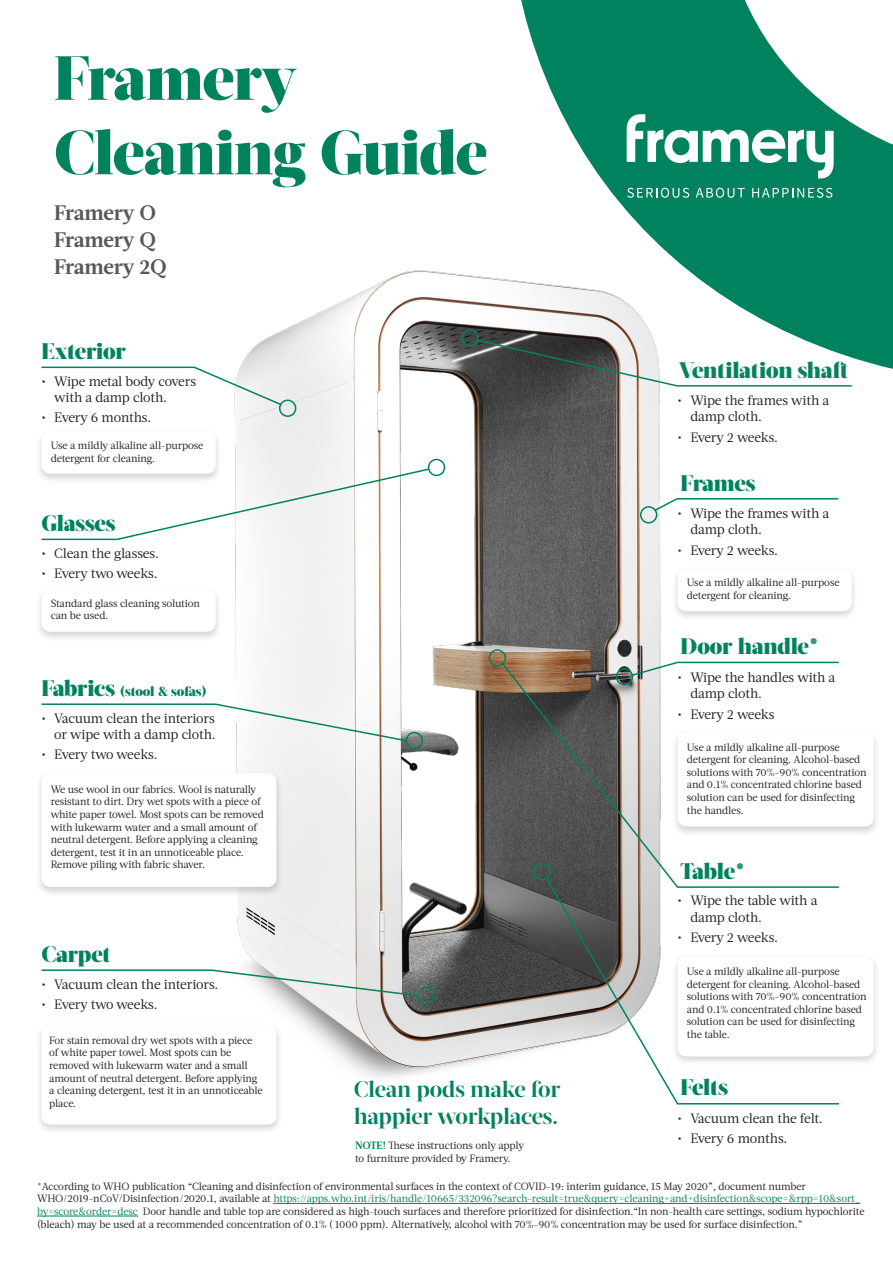
<style>
.page{position:relative;width:893px;height:1263px;background:#fff}
.page>*{position:absolute;margin:0;border:0;box-sizing:border-box;transform-origin:0 0}
.t1{font:900 62.1px/74.6px "Acta Display";letter-spacing:-.01em;color:#00825f}
.t2{font:900 22.5px "Acta Display";letter-spacing:-.01em;color:#00825f}
.t3{font:700 22.5px/27px "Acta Display";letter-spacing:-.015em;color:#00825f}
.t4{font:900 22.5px "Acta Display";letter-spacing:-.01em;color:#05825e}
.t5{font:700 21px/27px "Acta";letter-spacing:-.01em;color:#57585a}
.t6{font:13.5px/16.2px "Acta";letter-spacing:-.015em;color:#231f20}
.t7{font:900 13.5px "Acta Display";letter-spacing:-.01em;color:#00825f}
.t8{font:10.5px/12.6px "Acta";letter-spacing:-.015em;color:#231f20}
.s1{font-size:22.5px}
.s2{font-weight:700;color:#00825f}
.s3{color:#00825f}
.s4{color:#00825e}
</style>
<div class="page">
<img style="left:234px;top:270px;width:427px;height:808px">
<svg style="left:507px;top:0;width:386px;height:369px;fill:#00825f"></svg>
<div style="left:35px;top:587px;width:187px;height:55px;background:#231f20;opacity:.2"></div>
<div style="left:42px;top:590px;width:174px;height:42px;background:#fff;border-radius:9px"></div>
<div style="left:35px;top:429px;width:187px;height:55px;background:#fbfbfb"></div>
<div style="left:42px;top:432px;width:174px;height:42px;background:#fff;border-radius:9px"></div>
<div style="left:35px;top:1022px;width:248px;height:113px;background:#231f20;opacity:.2"></div>
<div style="left:42px;top:1025px;width:234px;height:99px;background:#fff;border-radius:9px"></div>
<div style="left:279px;top:399px;width:17px;height:18px;border:2px solid #00825f;border-radius:50%"></div>
<svg style="left:500px;top:661px;width:170px;height:227px;background:#7b7773"></svg>
<svg style="left:40px;top:467px;width:390px;height:74px"></svg>
<svg style="left:41px;top:366px;width:242px;height:40px"></svg>
<div style="left:428px;top:459px;width:17px;height:17px;border:2px solid #00825f;border-radius:50%"></div>
<div style="left:489px;top:649px;width:17px;height:18px;border:2px solid #00825f;border-radius:50%"></div>
<div style="left:533px;top:863px;width:18px;height:17px;border:2px solid #00825f;border-radius:50%"></div>
<div style="left:640px;top:506px;width:17px;height:17px;border:2px solid #00825f;border-radius:50%"></div>
<div style="left:461px;top:329px;width:18px;height:17px;border:2px solid #00825f;border-radius:50%"></div>
<svg style="left:627px;top:114px;width:207px;height:64px"></svg>
<svg style="left:627px;top:188px;width:62px;height:10px"></svg>
<svg style="left:696px;top:188px;width:49px;height:10px"></svg>
<svg style="left:752px;top:188px;width:80px;height:10px"></svg>
<div style="left:406px;top:732px;width:17px;height:17px;border:2px solid #00825f;border-radius:50%"></div>
<div style="left:35px;top:770px;width:248px;height:127px;background:#231f20;opacity:.2"></div>
<div style="left:42px;top:773px;width:234px;height:114px;background:#fff;border-radius:9px"></div>
<svg style="left:41px;top:969px;width:378px;height:28px"></svg>
<div style="left:418px;top:987px;width:17px;height:17px;border:2px solid #00825f;border-radius:50%"></div>
<svg style="left:41px;top:703px;width:366px;height:39px"></svg>
<svg style="left:630px;top:661px;width:209px;height:16px"></svg>
<div style="left:616px;top:668px;width:17px;height:17px;border:2px solid #00825f;border-radius:50%"></div>
<div style="left:671px;top:729px;width:209px;height:108px;background:#231f20;opacity:.2"></div>
<div style="left:678px;top:732px;width:196px;height:94px;background:#fff;border-radius:9px"></div>
<svg style="left:653px;top:497px;width:186px;height:15px"></svg>
<div style="left:671px;top:953px;width:209px;height:113px;background:#231f20;opacity:.2"></div>
<div style="left:678px;top:957px;width:196px;height:99px;background:#fff;border-radius:9px"></div>
<div style="left:671px;top:566px;width:187px;height:55px;background:#231f20;opacity:.2"></div>
<div style="left:678px;top:569px;width:174px;height:42px;background:#fff;border-radius:9px"></div>
<svg style="left:544px;top:876px;width:296px;height:229px"></svg>
<hr style="left:273px;top:1203px;width:587px;height:1px;background:#00825e">
<hr style="left:37px;top:1216px;width:101px;height:1px;background:#00825e">
<svg style="left:476px;top:339px;width:377px;height:48px"></svg>
<h1 class="t1" style="left:54px;top:41px;width:435px">Framery<br>Cleaning Guide</h1>
<h3 class="t5" style="left:54px;top:199px;width:114px">Framery O<br>Framery Q<br>Framery 2Q</h3>
<h2 class="t2" style="left:42px;top:338px;width:86px">Exterior</h2>
<p class="t6" style="left:54px;top:373px;width:143px;text-indent:-13px">• Wipe metal body covers with a damp cloth.</p>
<p class="t6" style="left:42px;top:410px;width:111px">• Every 6 months.</p>
<p class="t8" style="left:51px;top:439px;width:154px">Use a mildly alkaline all-purpose detergent for cleaning.</p>
<h2 class="t2" style="left:42px;top:510px;width:75px">Glasses</h2>
<p class="t6" style="left:42px;top:545px;width:119px">• Clean the glasses.</p>
<p class="t6" style="left:42px;top:565px;width:118px">• Every two weeks.</p>
<p class="t8" style="left:51px;top:597px;width:151px">Standard glass cleaning solution can be used.</p>
<p class="t7" style="left:42px;top:683px;width:167px"><span class="s1">Fabrics</span> (stool &amp; sofas)</p>
<p class="t6" style="left:42px;top:710px;width:176px;text-align:right">• Vacuum clean the interiors or wipe with a damp cloth.</p>
<p class="t6" style="left:42px;top:746px;width:118px">• Every two weeks.</p>
<p class="t8" style="left:51px;top:783px;width:215px">We use wool in our fabrics. Wool is naturally resistant to dirt. Dry wet spots with a piece of white paper towel. Most spots can be removed with lukewarm water and a small amount of neutral detergent. Before applying a cleaning detergent, test it in an unnoticeable place.<br>Remove piling with fabric shaver.</p>
<h2 class="t2" style="left:42px;top:940px;width:71px">Carpet</h2>
<p class="t6" style="left:42px;top:976px;width:178px">• Vacuum clean the interiors.</p>
<p class="t6" style="left:42px;top:996px;width:118px">• Every two weeks.</p>
<p class="t8" style="left:49px;top:1034px;width:215px">For stain removal dry wet spots with a piece of white paper towel. Most spots can be removed with lukewarm water and a small amount of neutral detergent. Before applying a cleaning detergent, test it in an unnoticeable place.</p>
<h2 class="t3" style="left:354px;top:1076px;width:208px">Clean pods make for happier workplaces.</h2>
<p class="t8" style="left:355px;top:1139px;width:170px"><span class="s2">NOTE!</span> These instructions only apply to furniture provided by Framery.</p>
<h2 class="t4" style="left:679px;top:356px;width:171px">Ventilation shaft</h2>
<p class="t6" style="left:690px;top:393px;width:140px;text-indent:-13px">• Wipe the frames with a damp cloth.</p>
<p class="t6" style="left:678px;top:429px;width:102px">• Every 2 weeks.</p>
<h2 class="t2" style="left:681px;top:469px;width:76px">Frames</h2>
<p class="t6" style="left:690px;top:506px;width:140px;text-indent:-13px">• Wipe the frames with a damp cloth.</p>
<p class="t6" style="left:678px;top:542px;width:102px">• Every 2 weeks.</p>
<p class="t8" style="left:687px;top:577px;width:154px">Use a mildly alkaline all-purpose detergent for cleaning.</p>
<h2 class="t2" style="left:681px;top:633px;width:140px">Door handle*</h2>
<p class="t6" style="left:690px;top:669px;width:147px;text-indent:-13px">• Wipe the handles with a damp cloth.</p>
<p class="t6" style="left:678px;top:706px;width:98px">• Every 2 weeks</p>
<p class="t8" style="left:687px;top:741px;width:181px">Use a mildly alkaline all-purpose detergent for cleaning. Alcohol-based solutions with 70%-90% concentration and 0.1% concentrated chlorine based solution can be used for disinfecting the handles.</p>
<h2 class="t2" style="left:681px;top:857px;width:66px">Table*</h2>
<p class="t6" style="left:690px;top:893px;width:129px;text-indent:-13px">• Wipe the table with a damp cloth.</p>
<p class="t6" style="left:678px;top:929px;width:102px">• Every 2 weeks.</p>
<p class="t8" style="left:687px;top:965px;width:181px">Use a mildly alkaline all-purpose detergent for cleaning. Alcohol-based solutions with 70%-90% concentration and 0.1% concentrated chlorine based solution can be used for disinfecting the table.</p>
<h2 class="t2" style="left:681px;top:1074px;width:49px">Felts</h2>
<p class="t6" style="left:678px;top:1110px;width:147px">• Vacuum clean the felt.</p>
<p class="t6" style="left:678px;top:1130px;width:111px">• Every 6 months.</p>
<p class="t8" style="left:37px;top:1180px;width:829px"><span class="s3">*</span>According to WHO publication “Cleaning and disinfection of environmental surfaces in the context of COVID-19: interim guidance, 15 May 2020”, document number WHO/2019-nCoV/Disinfection/2020.1, available at <span class="s4">https://apps.who.int/iris/handle/10665/332096?search-result=true&amp;query=cleaning+and+disinfection&amp;scope=&amp;rpp=10&amp;sort_ by=score&amp;order=desc</span> Door handle and table top are considered as high-touch surfaces and therefore prioritized for disinfection.“In non-health care settings, sodium hypochlorite (bleach) may be used at a recommended concentration of 0.1% ( 1000 ppm). Alternatively, alcohol with 70%-90% concentration may be used for surface disinfection.”</p>
</div>
